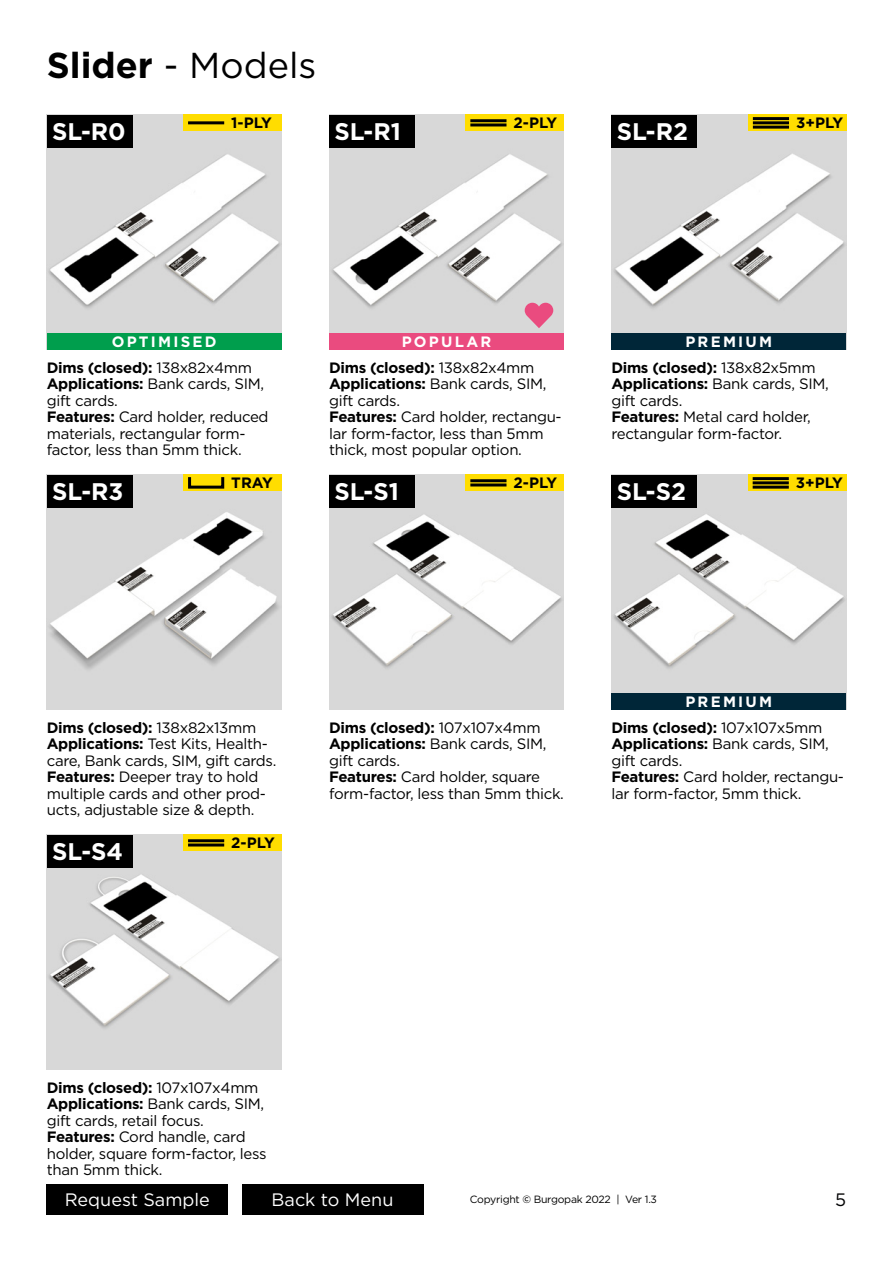
<style>
.page{position:relative;width:893px;height:1263px;background:#fff}
.page>*{position:absolute;margin:0;border:0;box-sizing:border-box;transform-origin:0 0}
.t1{font:36px "Gotham";color:#000}
.t2{font:700 24px "Gotham";color:#fff}
.t3{font:18px "Gotham";color:#fff}
.t4{font:18px "Gotham";color:#020203}
.t5{font:15px/16.5px "Gotham";letter-spacing:-.02em;color:#000}
.t6{font:700 15px "Gotham";color:#000}
.t7{font:700 15px "Gotham";letter-spacing:.15em;color:#fff}
.t8{font:10.5px "Gotham";letter-spacing:-.025em;color:#000}
.s1{font-weight:700}
.s2{font-weight:500}
</style>
<div class="page">
<div style="left:242px;top:1184px;width:181px;height:31px;background:#000"></div>
<img style="left:47px;top:115px;width:235px;height:218px">
<img style="left:329px;top:115px;width:235px;height:218px">
<img style="left:611px;top:115px;width:235px;height:218px">
<img style="left:47px;top:475px;width:235px;height:234px">
<img style="left:329px;top:475px;width:235px;height:234px">
<img style="left:611px;top:475px;width:235px;height:218px">
<img style="left:47px;top:835px;width:235px;height:234px">
<div style="left:47px;top:1184px;width:181px;height:31px;background:#000"></div>
<div style="left:47px;top:115px;width:85px;height:32px;background:#000"></div>
<div style="left:329px;top:115px;width:86px;height:32px;background:#000"></div>
<div style="left:611px;top:115px;width:86px;height:32px;background:#000"></div>
<div style="left:47px;top:475px;width:85px;height:32px;background:#000"></div>
<div style="left:329px;top:475px;width:86px;height:32px;background:#000"></div>
<div style="left:611px;top:475px;width:86px;height:32px;background:#000"></div>
<div style="left:47px;top:835px;width:85px;height:32px;background:#000"></div>
<div style="left:47px;top:333px;width:235px;height:16px;background:#009e4d"></div>
<div style="left:611px;top:333px;width:235px;height:16px;background:#002638"></div>
<div style="left:611px;top:693px;width:235px;height:16px;background:#002638"></div>
<div style="left:183px;top:115px;width:99px;height:16px;background:#fd0"></div>
<hr style="left:188px;top:121px;width:36px;height:3px;background:#000">
<div style="left:466px;top:115px;width:98px;height:16px;background:#fd0"></div>
<hr style="left:470px;top:123px;width:36px;height:3px;background:#000">
<hr style="left:470px;top:119px;width:36px;height:3px;background:#000">
<div style="left:748px;top:115px;width:98px;height:16px;background:#fd0"></div>
<hr style="left:753px;top:126px;width:36px;height:3px;background:#000">
<hr style="left:753px;top:121px;width:36px;height:3px;background:#000">
<hr style="left:753px;top:117px;width:36px;height:3px;background:#000">
<div style="left:183px;top:475px;width:99px;height:16px;background:#fd0"></div>
<div style="left:188px;top:477px;width:36px;height:12px;border:3px solid #000"></div>
<div style="left:466px;top:475px;width:98px;height:16px;background:#fd0"></div>
<hr style="left:470px;top:483px;width:36px;height:3px;background:#000">
<hr style="left:470px;top:479px;width:36px;height:3px;background:#000">
<div style="left:748px;top:475px;width:98px;height:16px;background:#fd0"></div>
<hr style="left:753px;top:486px;width:36px;height:3px;background:#000">
<hr style="left:753px;top:481px;width:36px;height:3px;background:#000">
<hr style="left:753px;top:477px;width:36px;height:3px;background:#000">
<div style="left:183px;top:835px;width:99px;height:16px;background:#fd0"></div>
<hr style="left:188px;top:843px;width:36px;height:3px;background:#000">
<hr style="left:188px;top:839px;width:36px;height:3px;background:#000">
<svg style="left:525px;top:303px;width:28px;height:25px"></svg>
<div style="left:329px;top:333px;width:235px;height:16px;background:#ea4b7f"></div>
<h1 class="t1" style="left:47px;top:45px;width:271px"><span class="s1">Slider</span> - Models</h1>
<p class="t6" style="left:231px;top:114px;width:42px">1-PLY</p>
<p class="t6" style="left:514px;top:114px;width:45px">2-PLY</p>
<p class="t6" style="left:796px;top:114px;width:49px">3+PLY</p>
<h2 class="t2" style="left:52px;top:118px;width:75px">SL-R0</h2>
<h2 class="t2" style="left:334px;top:118px;width:68px">SL-R1</h2>
<h2 class="t2" style="left:617px;top:118px;width:73px">SL-R2</h2>
<p class="t7" style="left:112px;top:333px;width:106px">OPTIMISED</p>
<p class="t7" style="left:685px;top:333px;width:88px">PREMIUM</p>
<p class="t7" style="left:402px;top:333px;width:91px">POPULAR</p>
<p class="t5" style="left:47px;top:359px;width:223px"><span class="s1">Dims (closed):</span> 138x82x4mm<br><span class="s1">Applications:</span> Bank cards, SIM, gift cards.<br><span class="s1">Features:</span> Card holder, reduced materials, rectangular form&shy;factor, less than 5mm thick.</p>
<p class="t5" style="left:329px;top:359px;width:234px"><span class="s1">Dims (closed):</span> 138x82x4mm<br><span class="s1">Applications:</span> Bank cards, SIM, gift cards.<br><span class="s1">Features:</span> Card holder, rectangu&shy;lar form-factor, less than 5mm thick, most popular option.</p>
<p class="t5" style="left:611px;top:359px;width:219px"><span class="s1">Dims (closed):</span> 138x82x5mm<br><span class="s1">Applications:</span> Bank cards, SIM, gift cards.<br><span class="s1">Features:</span> Metal card holder, rectangular form-factor.</p>
<p class="t6" style="left:231px;top:474px;width:43px">TRAY</p>
<p class="t6" style="left:514px;top:474px;width:45px">2-PLY</p>
<p class="t6" style="left:796px;top:474px;width:49px">3+PLY</p>
<h2 class="t2" style="left:52px;top:478px;width:73px">SL-R3</h2>
<h2 class="t2" style="left:334px;top:478px;width:66px">SL-S1</h2>
<h2 class="t2" style="left:617px;top:478px;width:71px">SL-S2</h2>
<p class="t7" style="left:685px;top:693px;width:88px">PREMIUM</p>
<p class="t5" style="left:47px;top:719px;width:231px"><span class="s1">Dims (closed):</span> 138x82x13mm<br><span class="s1">Applications:</span> Test Kits, Health&shy;care, Bank cards, SIM, gift cards.<br><span class="s1">Features:</span> Deeper tray to hold multiple cards and other prod&shy;ucts, adjustable size &amp; depth.</p>
<p class="t5" style="left:329px;top:719px;width:236px"><span class="s1">Dims (closed):</span> 107x107x4mm<br><span class="s1">Applications:</span> Bank cards, SIM, gift cards.<br><span class="s1">Features:</span> Card holder, square form-factor, less than 5mm thick.</p>
<p class="t5" style="left:611px;top:719px;width:234px"><span class="s1">Dims (closed):</span> 107x107x5mm<br><span class="s1">Applications:</span> Bank cards, SIM, gift cards.<br><span class="s1">Features:</span> Card holder, rectangu&shy;lar form-factor, 5mm thick.</p>
<h2 class="t2" style="left:52px;top:837px;width:72px">SL-S4</h2>
<p class="t6" style="left:231px;top:834px;width:45px">2-PLY</p>
<p class="t5" style="left:47px;top:1079px;width:221px"><span class="s1">Dims (closed):</span> 107x107x4mm<br><span class="s1">Applications:</span> Bank cards, SIM, gift cards, retail focus.<br><span class="s1">Features:</span> Cord handle, card holder, square form-factor, less than 5mm thick.</p>
<p class="t3" style="left:65px;top:1190px;width:147px">Request Sample</p>
<p class="t4" style="left:835px;top:1190px;width:13px">5</p>
<p class="t3" style="left:272px;top:1190px;width:123px">Back to Menu</p>
<p class="t8" style="left:470px;top:1194px;width:189px">Copyright <span class="s2">©</span> Burgopak 2022 | Ver 1.3</p>
</div>
